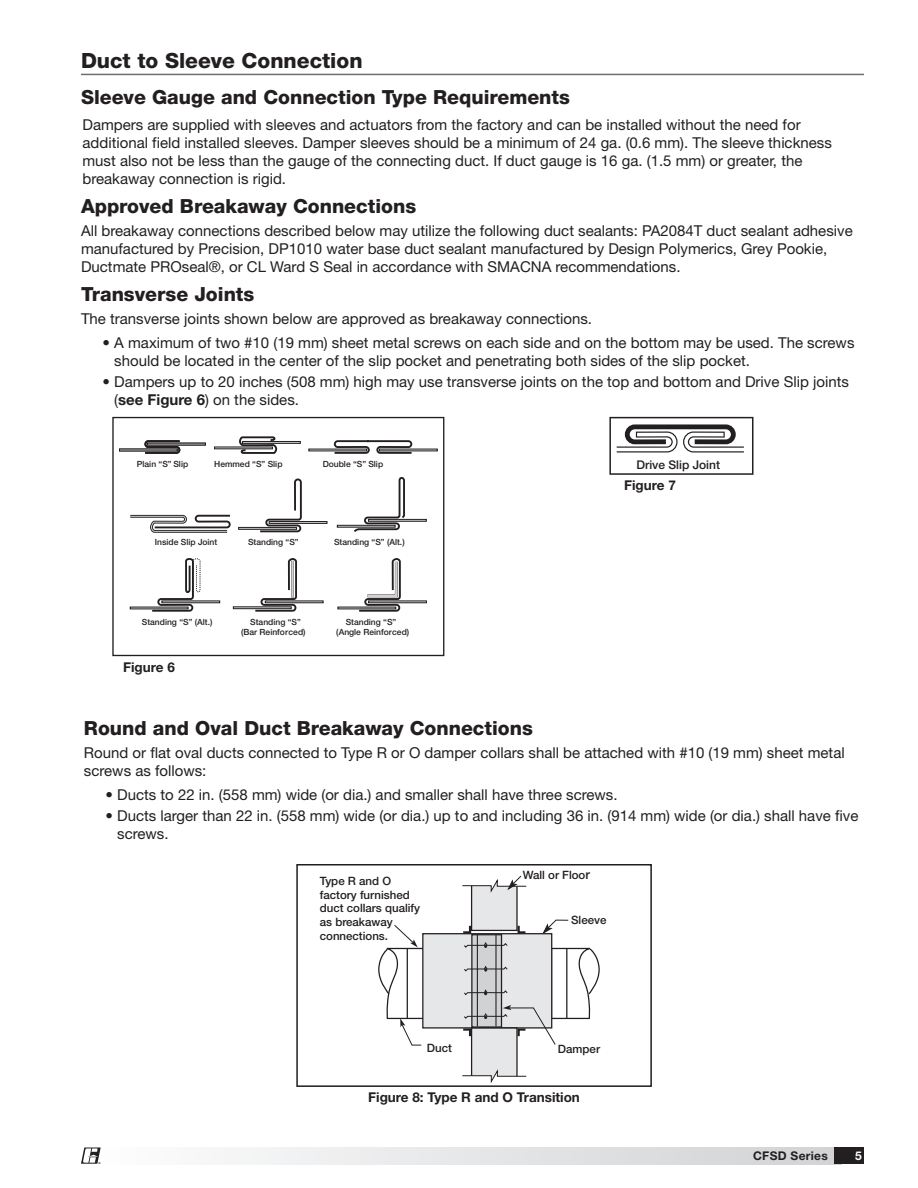
<style>
.page{position:relative;width:918px;height:1188px;background:#fff}
.page>*{position:absolute;margin:0;border:0;box-sizing:border-box;transform-origin:0 0}
.Section_Heading_wUnd{font:800 21px "Helvetica Neue LT Std";color:#231f20}
.Subheading{font:800 19.5px "Helvetica Neue LT Std";color:#231f20}
.Body_10_12_55_Roman{font:15px/18px "Helvetica Neue LT Std";color:#231f20}
.Bullet{font:15px/18px "Helvetica Neue LT Std";color:#231f20}
.Drawing_or_Picture_L{font:700 13.5px "Helvetica Neue LT Std";color:#231f20}
.t1{font:500 12px "Helvetica Neue LT Std";color:#231f20}
.t2{font:700 12px "Helvetica Neue LT Std";letter-spacing:.025em;color:#231f20}
.t3{font:700 12px "Helvetica Neue LT Std";color:#fff}
.t4{font:500 11.55px/13.8px "Helvetica Neue LT Std";color:#231f20}
.t5{font:500 8.55px "Helvetica Neue LT Std";color:#231f20}
.t6{font:700 2.7px "Helvetica Neue LT Std";color:#231f20}
.s1{font-weight:700}
.s2{font-size:12.75px}
</style>
<div class="page">
<hr style="left:81px;top:74px;width:783px;height:1px;background:#6c6d70">
<div style="left:337px;top:525px;width:58px;height:2px;background:#d1d2d4;border:1px solid #231f20"></div>
<div style="left:368px;top:519px;width:59px;height:3px;background:#d1d2d4;border:1px solid #231f20"></div>
<svg style="left:352px;top:477px;width:54px;height:55px"></svg>
<div style="left:238px;top:527px;width:59px;height:3px;background:#d1d2d4;border:1px solid #231f20"></div>
<svg style="left:258px;top:478px;width:44px;height:55px"></svg>
<div style="left:269px;top:521px;width:58px;height:3px;background:#d1d2d4;border:1px solid #231f20"></div>
<svg style="left:130px;top:514px;width:101px;height:19px"></svg>
<svg style="left:143px;top:440px;width:39px;height:14px"></svg>
<div style="left:147px;top:443px;width:59px;height:2px;background:#d1d2d4;border:1px solid #231f20"></div>
<hr style="left:309px;top:449px;width:58px;height:2px;background:#d1d2d4">
<svg style="left:333px;top:440px;width:80px;height:14px"></svg>
<div style="left:242px;top:441px;width:59px;height:3px;background:#d1d2d4;border:1px solid #231f20"></div>
<svg style="left:238px;top:436px;width:40px;height:18px"></svg>
<hr style="left:130px;top:607px;width:58px;height:2px;background:#d1d2d4">
<div style="left:162px;top:601px;width:58px;height:2px;background:#d1d2d4;border:1px solid #231f20"></div>
<svg style="left:150px;top:558px;width:51px;height:54px"></svg>
<div style="left:233px;top:607px;width:58px;height:2px;background:#d1d2d4;border:1px solid #231f20"></div>
<svg style="left:253px;top:558px;width:45px;height:54px"></svg>
<hr style="left:291px;top:561px;width:3px;height:37px;background:#d1d2d4">
<div style="left:265px;top:601px;width:58px;height:2px;background:#d1d2d4;border:1px solid #231f20"></div>
<hr style="left:338px;top:607px;width:58px;height:2px;background:#d1d2d4">
<svg style="left:357px;top:558px;width:45px;height:54px"></svg>
<div style="left:368px;top:601px;width:59px;height:2px;background:#d1d2d4;border:1px solid #231f20"></div>
<div style="left:112px;top:417px;width:332px;height:239px;border:1px solid #231f20"></div>
<svg style="left:616px;top:430px;width:128px;height:23px"></svg>
<div style="left:625px;top:424px;width:111px;height:20px;border:5px solid #231f20;border-radius:7px"></div>
<div style="left:609px;top:417px;width:144px;height:58px;border:2px solid #231f20"></div>
<svg style="left:378px;top:875px;width:222px;height:208px"></svg>
<div style="left:296px;top:864px;width:356px;height:223px;border:2px solid #231f20"></div>
<div style="left:81px;top:1148px;width:760px;height:16px;background:linear-gradient(to right,#fefefe,#d1d2d4)"></div>
<div style="left:834px;top:1148px;width:30px;height:16px;background:#231f20"></div>
<svg style="left:81px;top:1148px;width:20px;height:16px"></svg>
<p class="Section_Heading_wUnd" style="left:81px;top:48px;width:283px">Duct to Sleeve Connection</p>
<p class="Subheading" style="left:81px;top:85px;width:491px">Sleeve Gauge and Connection Type Requirements</p>
<p class="Body_10_12_55_Roman" style="left:82px;top:115px;width:751px">Dampers are supplied with sleeves and actuators from the factory and can be installed without the need for additional field installed sleeves. Damper sleeves should be a minimum of 24 ga. (0.6 mm). The sleeve thickness must also not be less than the gauge of the connecting duct. If duct gauge is 16 ga. (1.5 mm) or greater, the breakaway connection is rigid.</p>
<p class="Subheading" style="left:81px;top:194px;width:337px">Approved Breakaway Connections</p>
<p class="Body_10_12_55_Roman" style="left:81px;top:222px;width:773px">All breakaway connections described below may utilize the following duct sealants: PA2084T duct sealant adhesive manufactured by Precision, DP1010 water base duct sealant manufactured by Design Polymerics, Grey Pookie,<br>Ductmate PROseal®, or CL Ward S Seal in accordance with SMACNA recommendations.</p>
<p class="Subheading" style="left:81px;top:282px;width:175px">Transverse Joints</p>
<p class="Body_10_12_55_Roman" style="left:81px;top:310px;width:513px">The transverse joints shown below are approved as breakaway connections.</p>
<p class="Bullet" style="left:114px;top:333px;width:742px;text-indent:-12px">• A maximum of two #10 (19 mm) sheet metal screws on each side and on the bottom may be used. The screws should be located in the center of the slip pocket and penetrating both sides of the slip pocket.</p>
<p class="Bullet" style="left:114px;top:372px;width:736px;text-indent:-12px">• Dampers up to 20 inches (508 mm) high may use transverse joints on the top and bottom and Drive Slip joints (<span class="s1">see Figure 6</span>) on the sides.</p>
<p class="t5" style="left:137px;top:458px;width:53px">Plain “S” Slip</p>
<p class="t5" style="left:214px;top:458px;width:70px">Hemmed “S” Slip</p>
<p class="t5" style="left:323px;top:458px;width:62px">Double “S” Slip</p>
<p class="t5" style="left:155px;top:537px;width:64px">Inside Slip Joint</p>
<p class="t5" style="left:248px;top:537px;width:52px">Standing “S”</p>
<p class="t5" style="left:334px;top:537px;width:72px">Standing “S” (Alt.)</p>
<p class="t5" style="left:142px;top:617px;width:72px">Standing “S” (Alt.)</p>
<p class="t5" style="left:250px;top:617px;width:52px">Standing “S”</p>
<p class="t5" style="left:346px;top:617px;width:52px">Standing “S”</p>
<p class="t5" style="left:241px;top:627px;width:66px">(Bar Reinforced)</p>
<p class="t5" style="left:336px;top:627px;width:74px">(Angle Reinforced)</p>
<p class="Drawing_or_Picture_L" style="left:123px;top:659px;width:53px">Figure 6</p>
<p class="t1" style="left:637px;top:458px;width:85px">Drive Slip Joint</p>
<p class="Drawing_or_Picture_L" style="left:624px;top:477px;width:53px">Figure 7</p>
<p class="Subheading" style="left:84px;top:716px;width:450px">Round and Oval Duct Breakaway Connections</p>
<p class="Body_10_12_55_Roman" style="left:84px;top:744px;width:762px">Round or flat oval ducts connected to Type R or O damper collars shall be attached with #10 (19 mm) sheet metal screws as follows:</p>
<p class="Bullet" style="left:106px;top:785px;width:514px">• Ducts to 22 in. (558 mm) wide (or dia.) and smaller shall have three screws.</p>
<p class="Bullet" style="left:117px;top:806px;width:743px;text-indent:-12px">• Ducts larger than 22 in. (558 mm) wide (or dia.) up to and including 36 in. (914 mm) wide (or dia.) shall have five screws.</p>
<p class="t4" style="left:439px;top:781px;width:27px">Duct</p>
<p class="t4" style="left:561px;top:785px;width:44px">Damper</p>
<p class="t4" style="left:320px;top:874px;width:102px">Type R and O factory furnished duct collars qualify as breakaway connections.</p>
<p class="t4" style="left:523px;top:868px;width:69px">Wall or Floo<span class="s2">r</span></p>
<p class="t4" style="left:571px;top:913px;width:37px">Sleeve</p>
<p class="t6" style="left:98px;top:1161px;width:4px">®</p>
<p class="t4" style="left:427px;top:1040px;width:27px">Duct</p>
<p class="t4" style="left:558px;top:1042px;width:44px">Damper</p>
<p class="t4" style="left:466px;top:1085px;width:53px">Type R, O</p>
<p class="Drawing_or_Picture_L" style="left:368px;top:1089px;width:213px">Figure 8: Type R and O Transition</p>
<p class="t2" style="left:753px;top:1148px;width:76px">CFSD Series</p>
<p class="t3" style="left:855px;top:1148px;width:8px">5</p>
</div>
